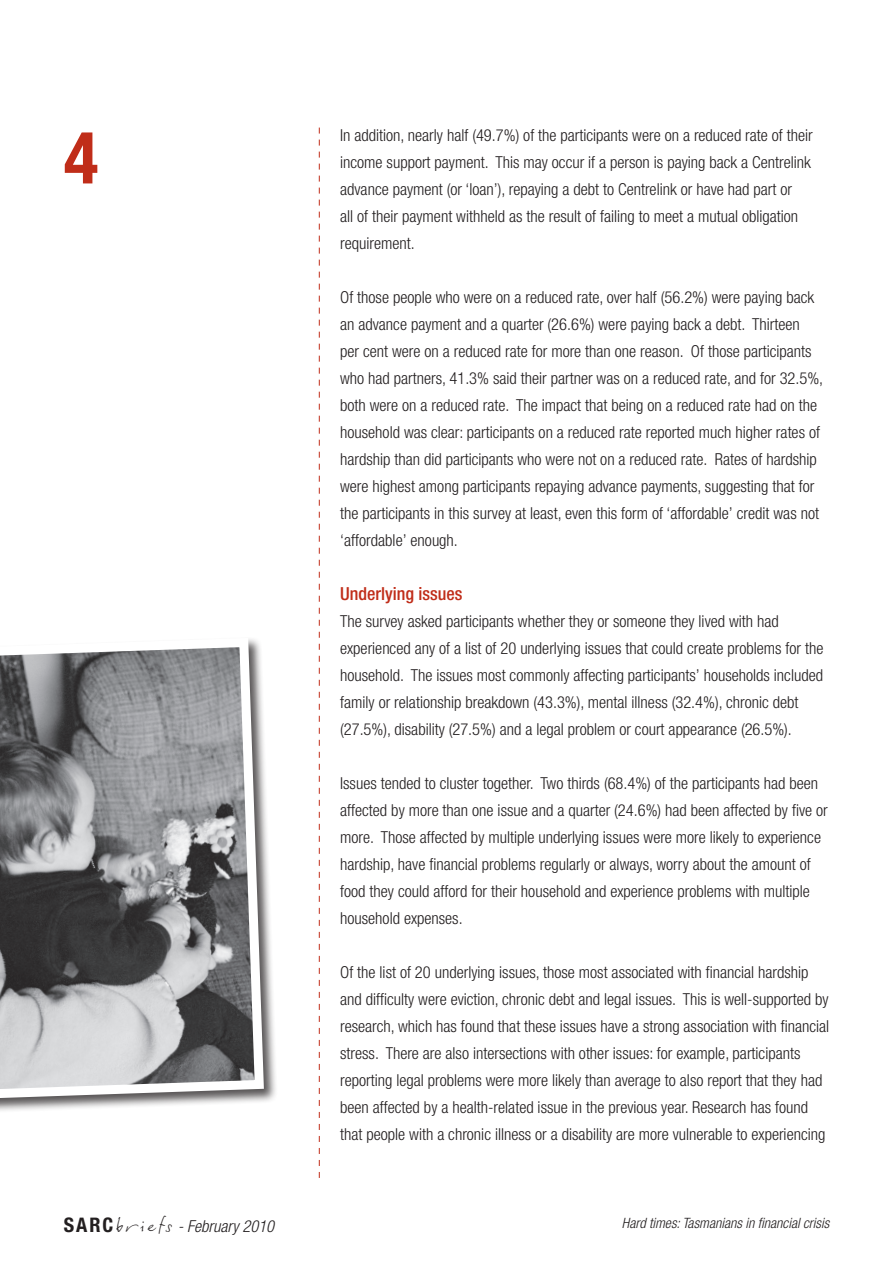
<style>
.page{position:relative;width:893px;height:1263px;background:#fff}
.page>*{position:absolute;margin:0;border:0;box-sizing:border-box;transform-origin:0 0}
.t1{font:700 condensed 72px "Helvetica Neue";color:#c02d19}
.sub{font:500 condensed 18px "Helvetica Neue";color:#c02d19}
.body_-_large{font:300 condensed 16.5px/27px "Helvetica Neue";color:#231f20}
.t2{font:italic 300 condensed 16.5px "Helvetica Neue";color:#231f20}
.t3{font:italic 300 condensed 14.25px "Helvetica Neue";color:#231f20}
.s1{font-weight:700;font-style:normal;font-size:20.1px}
.s2{font-family:"Django ITC";font-weight:400;font-style:normal;font-stretch:normal;font-size:17.55px}
</style>
<div class="page">
<svg style="left:319px;top:128px;width:1px;height:1050px"></svg>
<div style="left:0;top:636px;width:277px;height:478px;background:#231f20;opacity:.75"></div>
<svg style="left:0;top:636px;width:269px;height:469px;background:#909193"></svg>
<h1 class="t1" style="left:64px;top:114px;width:36px">4</h1>
<p class="body_-_large" style="left:340px;top:121px;width:474px">In addition, nearly half (49.7%) of the participants were on a reduced rate of their income support payment. This may occur if a person is paying back a Centrelink advance payment (or ‘loan’), repaying a debt to Centrelink or have had part or<br>all of their payment withheld as the result of failing to meet a mutual obligation requirement.</p>
<p class="body_-_large" style="left:340px;top:283px;width:485px">Of those people who were on a reduced rate, over half (56.2%) were paying back an advance payment and a quarter (26.6%) were paying back a debt. Thirteen<br>per cent were on a reduced rate for more than one reason. Of those participants who had partners, 41.3% said their partner was on a reduced rate, and for 32.5%, both were on a reduced rate. The impact that being on a reduced rate had on the household was clear: participants on a reduced rate reported much higher rates of hardship than did participants who were not on a reduced rate. Rates of hardship were highest among participants repaying advance payments, suggesting that for the participants in this survey at least, even this form of ‘affordable’ credit was not ‘affordable’ enough.</p>
<p class="sub" style="left:340px;top:583px;width:124px">Underlying issues</p>
<p class="body_-_large" style="left:340px;top:607px;width:485px">The survey asked participants whether they or someone they lived with had experienced any of a list of 20 underlying issues that could create problems for the household. The issues most commonly affecting participants’ households included family or relationship breakdown (43.3%), mental illness (32.4%), chronic debt (27.5%), disability (27.5%) and a legal problem or court appearance (26.5%).</p>
<p class="body_-_large" style="left:340px;top:769px;width:489px">Issues tended to cluster together. Two thirds (68.4%) of the participants had been affected by more than one issue and a quarter (24.6%) had been affected by five or more. Those affected by multiple underlying issues were more likely to experience hardship, have financial problems regularly or always, worry about the amount of food they could afford for their household and experience problems with multiple household expenses.</p>
<p class="body_-_large" style="left:340px;top:958px;width:490px">Of the list of 20 underlying issues, those most associated with financial hardship and difficulty were eviction, chronic debt and legal issues. This is well-supported by research, which has found that these issues have a strong association with financial stress. There are also intersections with other issues: for example, participants reporting legal problems were more likely than average to also report that they had been affected by a health-related issue in the previous year. Research has found that people with a chronic illness or a disability are more vulnerable to experiencing</p>
<p class="t2" style="left:64px;top:1216px;width:212px"><span class="s1">SARC</span><span class="s2">bri efs</span> - February 2010</p>
<p class="t3" style="left:622px;top:1214px;width:209px">Hard times: Tasmanians in financial crisis</p>
</div>
